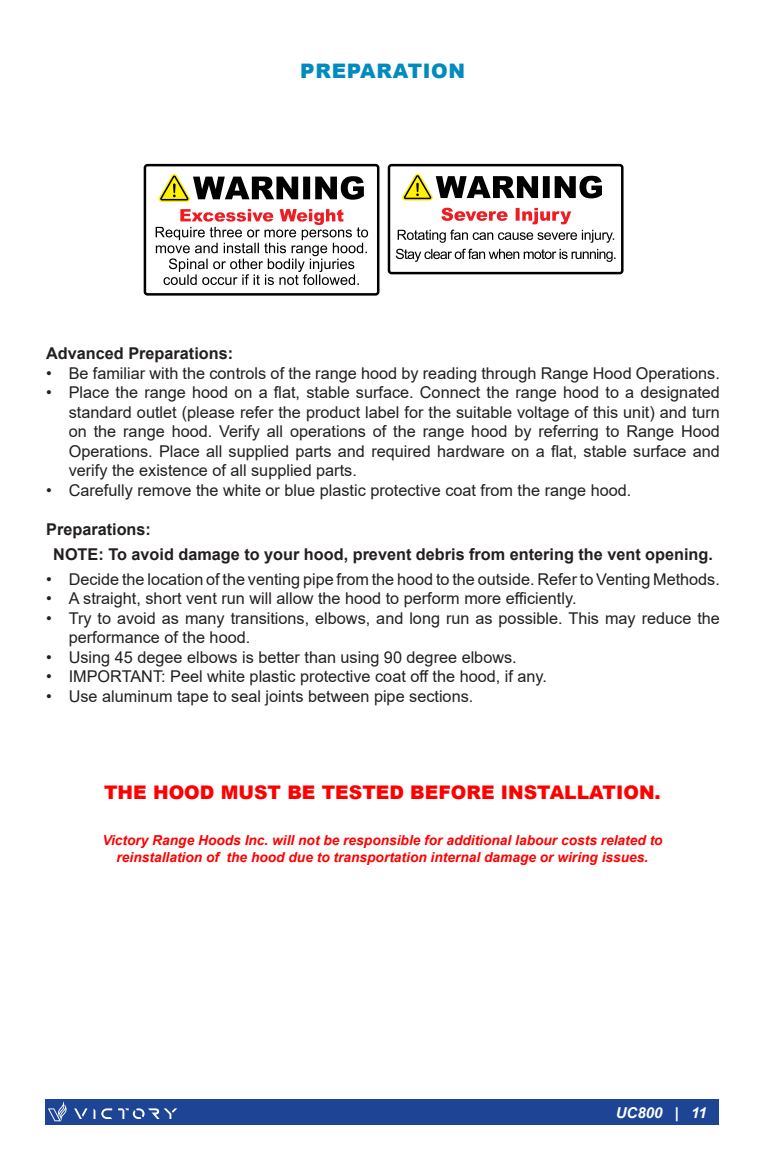
<style>
.page{position:relative;width:765px;height:1170px;background:#fff}
.page>*{position:absolute;margin:0;border:0;box-sizing:border-box;transform-origin:0 0}
.t1{font:900 20px "Arial";letter-spacing:.035em;color:#008bbf}
.t2{font:900 18.75px "Arial";color:#f00}
.t3{font:16.25px/19.5px "Arial";color:#231f20;text-align:justify}
.t4{font:700 16.25px "Arial";color:#231f20}
.t5{font:italic 700 15px "Arial";color:#fff}
.t6{font:italic 700 13.75px/16.5px "Arial";color:#f00;text-align:center}
</style>
<div class="page">
<div style="left:144px;top:164px;width:235px;height:132px;border:2px solid #000;border-radius:3px"></div>
<svg style="left:158px;top:174px;width:206px;height:28px"></svg>
<svg style="left:156px;top:209px;width:212px;height:76px"></svg>
<div style="left:388px;top:164px;width:236px;height:110px;border:2px solid #000;border-radius:3px"></div>
<svg style="left:402px;top:173px;width:200px;height:28px"></svg>
<svg style="left:441px;top:208px;width:130px;height:16px"></svg>
<svg style="left:396px;top:230px;width:220px;height:32px"></svg>
<div style="left:45px;top:1100px;width:634px;height:25px;background:#1e4495"></div>
<div style="left:679px;top:1100px;width:40px;height:25px;background:#1e4495"></div>
<svg style="left:48px;top:1101px;width:19px;height:20px"></svg>
<svg style="left:74px;top:1108px;width:103px;height:11px"></svg>
<p class="t1" style="left:300px;top:56px;width:167px">PREPARATION</p>
<p class="t4" style="left:46px;top:342px;width:188px">Advanced Preparations:</p>
<p class="t3" style="left:46px;top:363px;width:675px">• Be familiar with the controls of the range hood by reading through Range Hood Operations.</p>
<p class="t3" style="left:69px;top:382px;width:653px;text-indent:-22px">• Place the range hood on a flat, stable surface. Connect the range hood to a designated standard outlet (please refer the product label for the suitable voltage of this unit) and turn on the range hood. Verify all operations of the range hood by referring to Range Hood Operations. Place all supplied parts and required hardware on a flat, stable surface and verify the existence of all supplied parts.</p>
<p class="t3" style="left:46px;top:480px;width:587px">• Carefully remove the white or blue plastic protective coat from the range hood.</p>
<p class="t4" style="left:46px;top:517px;width:106px">Preparations:</p>
<p class="t4" style="left:53px;top:542px;width:661px">NOTE: To avoid damage to your hood, prevent debris from entering the vent opening.</p>
<p class="t3" style="left:46px;top:569px;width:675px">• Decide the location of the venting pipe from the hood to the outside. Refer to Venting Methods.</p>
<p class="t3" style="left:46px;top:589px;width:532px">• A straight, short vent run will allow the hood to perform more efficiently.</p>
<p class="t3" style="left:69px;top:608px;width:653px;text-indent:-22px">• Try to avoid as many transitions, elbows, and long run as possible. This may reduce the performance of the hood.</p>
<p class="t3" style="left:46px;top:647px;width:472px">• Using 45 degee elbows is better than using 90 degree elbows.</p>
<p class="t3" style="left:46px;top:667px;width:502px">• IMPORTANT: Peel white plastic protective coat off the hood, if any.</p>
<p class="t3" style="left:46px;top:686px;width:429px">• Use aluminum tape to seal joints between pipe sections.</p>
<p class="t2" style="left:104px;top:779px;width:558px">THE HOOD MUST BE TESTED BEFORE INSTALLATION.</p>
<p class="t6" style="left:102px;top:833px;width:562px">Victory Range Hoods Inc. will not be responsible for additional labour costs related to reinstallation of the hood due to transportation internal damage or wiring issues.</p>
<p class="t5" style="left:616px;top:1103px;width:92px">UC800 | 11</p>
</div>
